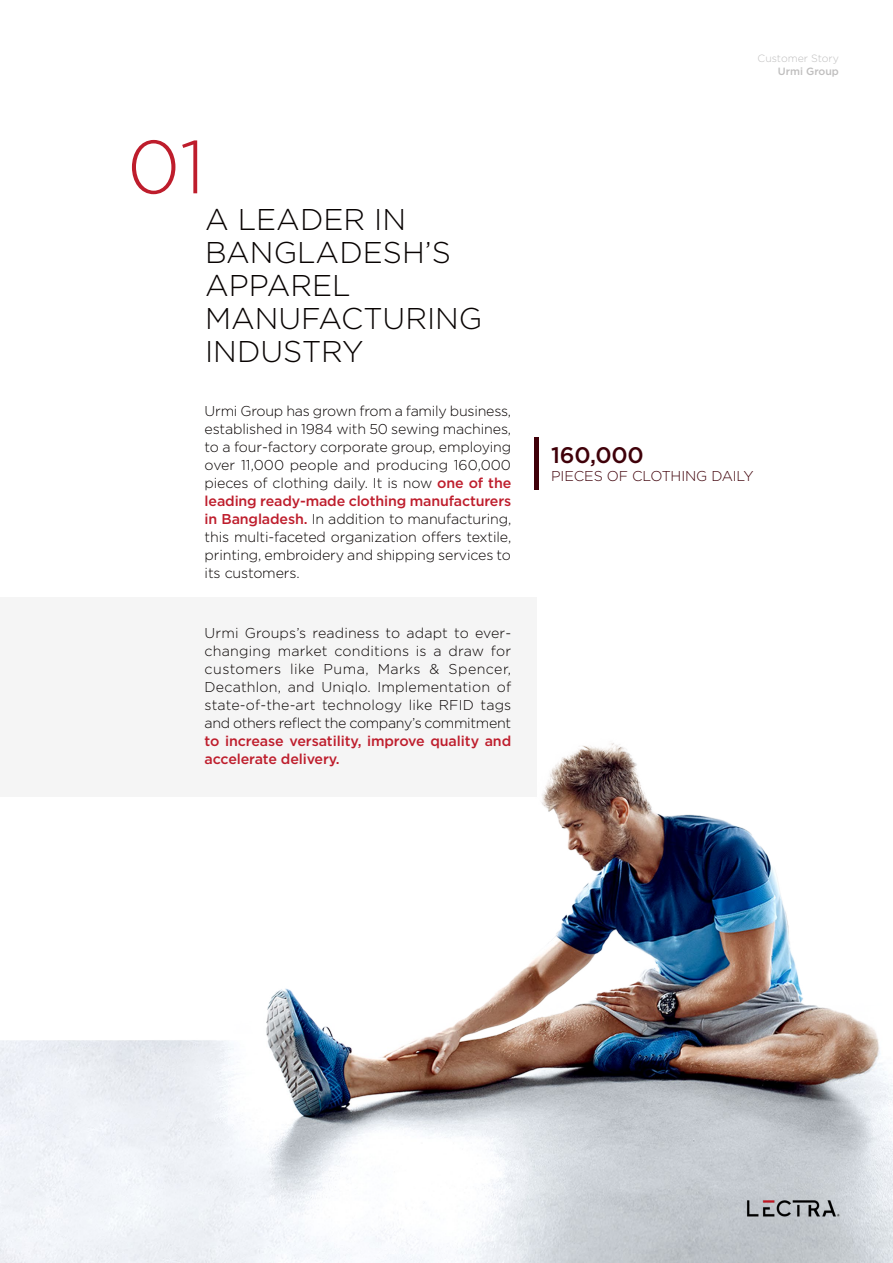
<style>
.page{position:relative;width:893px;height:1263px;background:#fff}
.page>*{position:absolute;margin:0;border:0;box-sizing:border-box;transform-origin:0 0}
.t1{font:300 75px "Gotham";color:#be1d2c}
.t2{font:300 30px/33px "Gotham";color:#080302}
.Texte_courant{font:500 22.5px "Gotham";letter-spacing:-.01em;color:#3f0009}
.Texte_courant-2{font:300 14.25px/18px "Gotham";letter-spacing:-.01em;color:#080302;text-align:justify}
.Texte_courant-3{font:300 14.25px "Gotham";letter-spacing:-.01em;color:#3f0009}
.t3{font:300 10.5px "Gotham";color:#bfbebe}
.t4{font:500 10.5px "Gotham";color:#bfbebe}
.s1{font-weight:500;color:#be1d2c}
</style>
<div class="page">
<img style="left:0;top:743px;width:893px;height:520px">
<div style="left:0;top:597px;width:536px;height:199px;background:#f5f5f5"></div>
<div style="left:534px;top:437px;width:5px;height:52px;background:#3f0009"></div>
<img style="left:732px;top:1191px;width:123px;height:34px">
<h1 class="t1" style="left:127px;top:119px;width:80px">01</h1>
<h1 class="t2" style="left:205px;top:202px;width:279px">A LEADER IN<br>BANGLADESH’S<br>APPAREL<br>MANUFACTURING<br>INDUSTRY</h1>
<p class="Texte_courant-2" style="left:205px;top:402px;width:308px">Urmi Group has grown from a family business, established in 1984 with 50 sewing machines, to a four-factory corporate group, employing over 11,000 people and producing 160,000 pieces of clothing daily. It is now <span class="s1">one of the leading ready-made clothing manufacturers in Bangladesh.</span> In addition to manufacturing, this multi-faceted organization offers textile, printing, embroidery and shipping services to its customers.</p>
<p class="Texte_courant-2" style="left:205px;top:624px;width:308px">Urmi Groups’s readiness to adapt to ever&shy;changing market conditions is a draw for customers like Puma, Marks &amp; Spencer, Decathlon, and Uniqlo. Implementation of state-of-the-art technology like RFID tags and others reflect the company’s commitment <span class="s1">to increase versatility, improve quality and accelerate delivery.</span></p>
<p class="t3" style="left:758px;top:52px;width:83px">Customer Story</p>
<p class="t4" style="left:778px;top:64px;width:63px">Urmi Group</p>
<p class="Texte_courant" style="left:551px;top:441px;width:94px">160,000</p>
<p class="Texte_courant-3" style="left:551px;top:467px;width:204px">PIECES OF CLOTHING DAILY</p>
</div>
